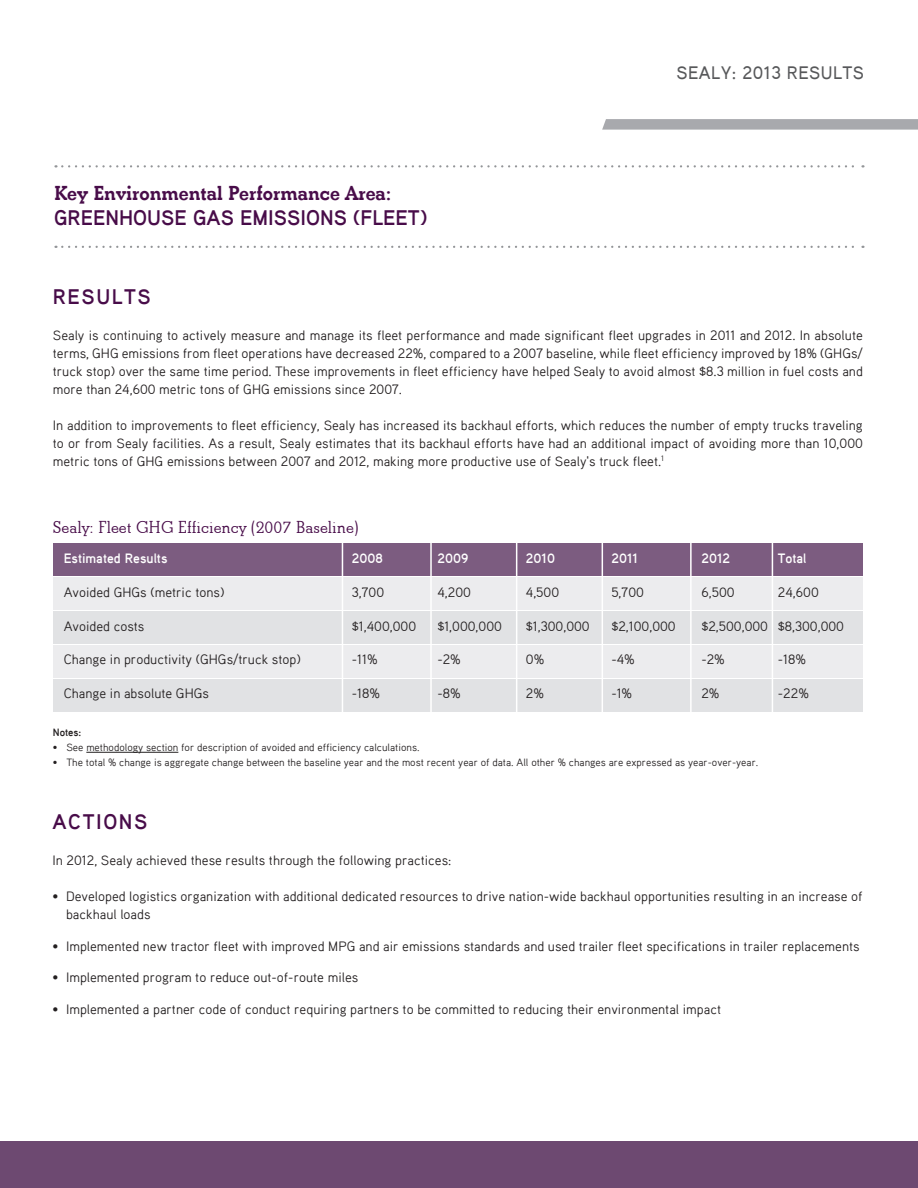
<style>
.page{position:relative;width:918px;height:1188px;background:#fff}
.page>*{position:absolute;margin:0;border:0;box-sizing:border-box;transform-origin:0 0}
.t1{font:700 21px "Beton";color:#480c49}
.t2{font:700 21px "Aaux Pro";color:#480c49}
.t3{font:700 21px "Aaux Pro";letter-spacing:.075em;color:#480c49}
.t4{font:600 18px "Beton EF";color:#480c49}
.t5{font:500 18px "Aaux Pro";letter-spacing:.025em;color:#57585a}
.t6{font:13.5px/18px "Aaux Pro";color:#231f20;text-align:justify}
.t7{font:700 13.5px "Aaux Pro";color:#fff}
.t8{font:10.5px "Aaux Pro";color:#231f20}
.t9{font:700 10.5px "Aaux Pro";color:#231f20}
</style>
<div class="page">
<div style="left:0;top:1142px;width:918px;height:46px;background:#6d4971"></div>
<svg style="left:602px;top:119px;width:316px;height:11px;background:#acadb1"></svg>
<svg style="left:56px;top:165px;width:807px;height:2px"></svg>
<svg style="left:56px;top:246px;width:807px;height:2px"></svg>
<div style="left:53px;top:543px;width:810px;height:32px;background:#7c5c80"></div>
<div style="left:53px;top:577px;width:810px;height:33px;background:#ececee"></div>
<div style="left:53px;top:645px;width:810px;height:33px;background:#ececee"></div>
<div style="left:53px;top:611px;width:810px;height:33px;background:#e1e2e4"></div>
<div style="left:53px;top:680px;width:810px;height:32px;background:#e1e2e4"></div>
<hr style="left:772px;top:541px;width:1px;height:175px;background:#fff">
<hr style="left:690px;top:541px;width:2px;height:175px;background:#fff">
<hr style="left:602px;top:541px;width:1px;height:175px;background:#fff">
<hr style="left:516px;top:541px;width:1px;height:175px;background:#fff">
<hr style="left:430px;top:541px;width:2px;height:175px;background:#fff">
<hr style="left:342px;top:541px;width:1px;height:175px;background:#fff">
<hr style="left:86px;top:752px;width:92px;height:1px;background:#231f20">
<p class="t1" style="left:54px;top:181px;width:338px">Key Environmental Performance Area:</p>
<p class="t2" style="left:54px;top:204px;width:374px">GREENHOUSE GAS EMISSIONS (FLEET)</p>
<p class="t5" style="left:677px;top:61px;width:189px">SEALY: 2013 RESULTS</p>
<p class="t3" style="left:53px;top:283px;width:99px">RESULTS</p>
<p class="t6" style="left:53px;top:325px;width:812px">Sealy is continuing to actively measure and manage its fleet performance and made significant fleet upgrades in 2011 and 2012. In absolute terms, GHG emissions from fleet operations have decreased 22%, compared to a 2007 baseline, while fleet efficiency improved by 18% (GHGs/ truck stop) over the same time period. These improvements in fleet efficiency have helped Sealy to avoid almost $8.3 million in fuel costs and more than 24,600 metric tons of GHG emissions since 2007.</p>
<p class="t6" style="left:53px;top:415px;width:812px">In addition to improvements to fleet efficiency, Sealy has increased its backhaul efforts, which reduces the number of empty trucks traveling to or from Sealy facilities. As a result, Sealy estimates that its backhaul efforts have had an additional impact of avoiding more than 10,000 metric tons of GHG emissions between 2007 and 2012, making more productive use of Sealy’s truck fleet.<sup>1</sup></p>
<p class="t4" style="left:53px;top:516px;width:307px">Sealy: Fleet GHG Efficiency (2007 Baseline)</p>
<p class="t7" style="left:64px;top:550px;width:105px">Estimated Results</p>
<p class="t6" style="left:64px;top:583px;width:162px">Avoided GHGs (metric tons)</p>
<p class="t6" style="left:64px;top:617px;width:82px">Avoided costs</p>
<p class="t6" style="left:64px;top:650px;width:239px">Change in productivity (GHGs/truck stop)</p>
<p class="t6" style="left:64px;top:684px;width:147px">Change in absolute GHGs</p>
<p class="t7" style="left:352px;top:550px;width:33px">2008</p>
<p class="t7" style="left:437px;top:550px;width:32px">2009</p>
<p class="t7" style="left:526px;top:550px;width:31px">2010</p>
<p class="t7" style="left:611px;top:550px;width:28px">2011</p>
<p class="t7" style="left:701px;top:550px;width:30px">2012</p>
<p class="t7" style="left:778px;top:550px;width:30px">Total</p>
<p class="t6" style="left:352px;top:583px;width:34px">3,700</p>
<p class="t6" style="left:437px;top:583px;width:35px">4,200</p>
<p class="t6" style="left:526px;top:583px;width:35px">4,500</p>
<p class="t6" style="left:611px;top:583px;width:34px">5,700</p>
<p class="t6" style="left:701px;top:583px;width:35px">6,500</p>
<p class="t6" style="left:778px;top:583px;width:42px">24,600</p>
<p class="t6" style="left:352px;top:617px;width:66px">$1,400,000</p>
<p class="t6" style="left:437px;top:617px;width:66px">$1,000,000</p>
<p class="t6" style="left:526px;top:617px;width:65px">$1,300,000</p>
<p class="t6" style="left:611px;top:617px;width:66px">$2,100,000</p>
<p class="t6" style="left:701px;top:617px;width:144px">$2,500,000 $8,300,000</p>
<p class="t6" style="left:352px;top:650px;width:27px">-11%</p>
<p class="t6" style="left:437px;top:650px;width:25px">-2%</p>
<p class="t6" style="left:526px;top:650px;width:20px">0%</p>
<p class="t6" style="left:611px;top:650px;width:25px">-4%</p>
<p class="t6" style="left:701px;top:650px;width:25px">-2%</p>
<p class="t6" style="left:778px;top:650px;width:30px">-18%</p>
<p class="t6" style="left:352px;top:684px;width:30px">-18%</p>
<p class="t6" style="left:437px;top:684px;width:25px">-8%</p>
<p class="t6" style="left:526px;top:684px;width:20px">2%</p>
<p class="t6" style="left:611px;top:684px;width:22px">-1%</p>
<p class="t6" style="left:701px;top:684px;width:20px">2%</p>
<p class="t6" style="left:778px;top:684px;width:33px">-22%</p>
<p class="t9" style="left:53px;top:725px;width:30px">Notes:</p>
<p class="t8" style="left:53px;top:740px;width:368px">¥ See methodology section for description of avoided and efficiency calculations.</p>
<p class="t8" style="left:53px;top:755px;width:707px">¥ The total % change is aggregate change between the baseline year and the most recent year of data. All other % changes are expressed as year-over-year.</p>
<p class="t3" style="left:52px;top:808px;width:96px">ACTIONS</p>
<p class="t6" style="left:52px;top:851px;width:400px">In 2012, Sealy achieved these results through the following practices:</p>
<p class="t6" style="left:66px;top:887px;width:798px;text-indent:-14px">¥ Developed logistics organization with additional dedicated resources to drive nation-wide backhaul opportunities resulting in an increase of backhaul loads</p>
<p class="t6" style="left:52px;top:937px;width:809px">¥ Implemented new tractor fleet with improved MPG and air emissions standards and used trailer fleet specifications in trailer replacements</p>
<p class="t6" style="left:52px;top:968px;width:307px">¥ Implemented program to reduce out-of-route miles</p>
<p class="t6" style="left:52px;top:1000px;width:670px">¥ Implemented a partner code of conduct requiring partners to be committed to reducing their environmental impact</p>
</div>
